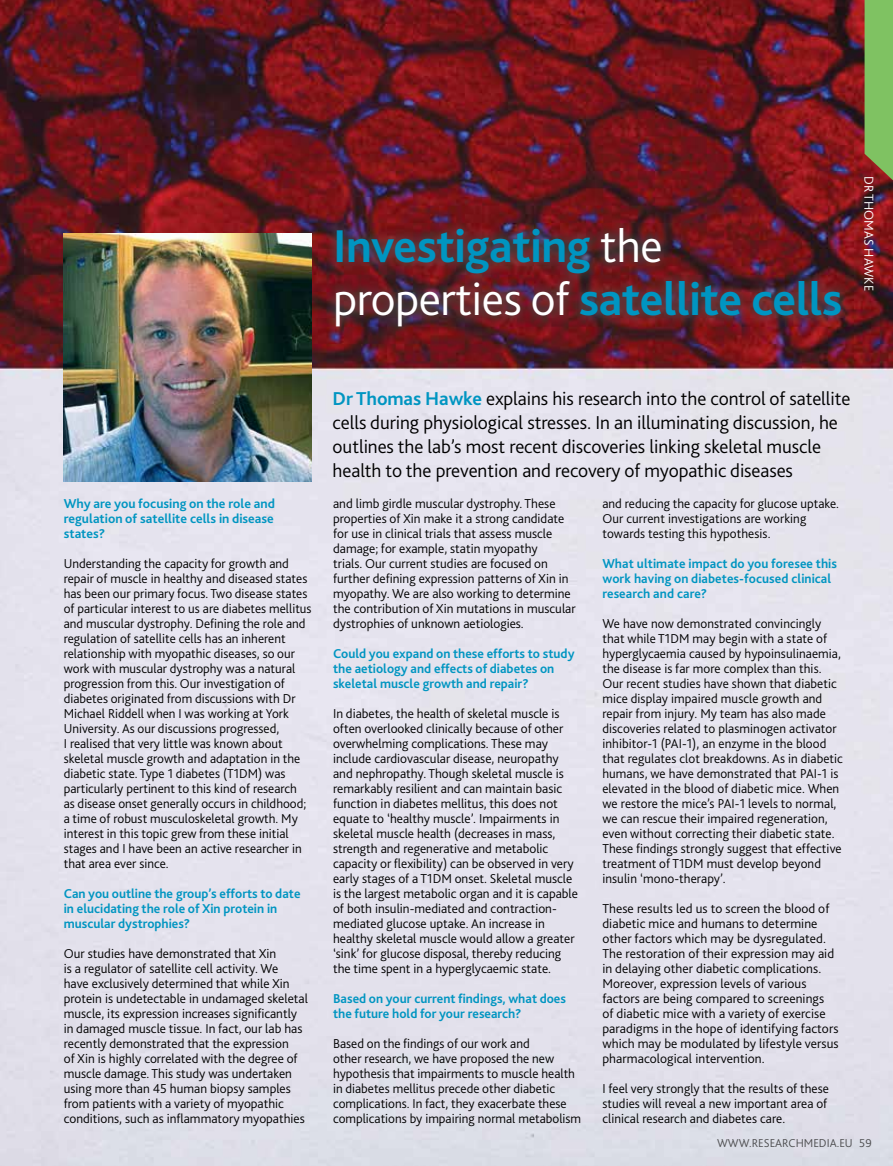
<style>
.page{position:relative;width:893px;height:1166px;background:#fff}
.page>*{position:absolute;margin:0;border:0;box-sizing:border-box;transform-origin:0 0}
.t1{font:700 48px/52.5px "Bliss 2";letter-spacing:-.01em;color:#0095c1}
.t2{font:300 19.5px/24px "Bliss 2";letter-spacing:-.005em;color:#000}
.t3{font:300 13.5px/15px "Bliss 2";color:#000}
.t4{font:700 13.5px/15px "Bliss 2";color:#0095c1}
.t5{font:300 13.5px "Bliss 2";color:#fff}
.t6{font:300 12px "Bliss 2";color:#4d4d4f}
.s1{font-weight:300;color:#fff}
.s2{font-weight:700;color:#0095c1}
</style>
<div class="page">
<img style="left:0;top:0;width:893px;height:1165px">
<img style="left:64px;top:233px;width:248px;height:248px">
<div style="left:324px;top:217px;width:528px;height:121px;background:#4d4d4f;opacity:.75"></div>
<svg style="left:864px;top:0;width:29px;height:180px;background:#80b25b"></svg>
<h1 class="t1" style="left:333px;top:219px;width:511px">Investigating <span class="s1">the properties of</span> satellite cells</h1>
<p class="t5" style="left:877px;top:176px;width:116px;rotate:90deg">Dr Thomas Hawke</p>
<p class="t4" style="left:64px;top:495px;width:213px;text-align:justify">Why are you focusing on the role and regulation of satellite cells in disease states?</p>
<p class="t3" style="left:64px;top:555px;width:249px">Understanding the capacity for growth and repair of muscle in healthy and diseased states has been our primary focus. Two disease states of particular interest to us are diabetes mellitus and muscular dystrophy. Defining the role and regulation of satellite cells has an inherent relationship with myopathic diseases, so our work with muscular dystrophy was a natural progression from this. Our investigation of diabetes originated from discussions with Dr Michael Riddell when I was working at York University. As our discussions progressed,<br>I realised that very little was known about skeletal muscle growth and adaptation in the diabetic state. Type 1 diabetes (T1DM) was particularly pertinent to this kind of research<br>as disease onset generally occurs in childhood; a time of robust musculoskeletal growth. My interest in this topic grew from these initial stages and I have been an active researcher in that area ever since.</p>
<p class="t4" style="left:64px;top:885px;width:238px">Can you outline the group’s efforts to date in elucidating the role of Xin protein in muscular dystrophies?</p>
<p class="t3" style="left:64px;top:945px;width:246px">Our studies have demonstrated that Xin<br>is a regulator of satellite cell activity. We<br>have exclusively determined that while Xin protein is undetectable in undamaged skeletal muscle, its expression increases significantly in damaged muscle tissue. In fact, our lab has recently demonstrated that the expression<br>of Xin is highly correlated with the degree of muscle damage. This study was undertaken using more than 45 human biopsy samples from patients with a variety of myopathic conditions, such as inflammatory myopathies</p>
<p class="t2" style="left:333px;top:386px;width:519px"><span class="s2">Dr Thomas Hawke</span> explains his research into the control of satellite cells during physiological stresses. In an illuminating discussion, he outlines the lab’s most recent discoveries linking skeletal muscle health to the prevention and recovery of myopathic diseases</p>
<p class="t3" style="left:333px;top:495px;width:244px">and limb girdle muscular dystrophy. These properties of Xin make it a strong candidate for use in clinical trials that assess muscle damage; for example, statin myopathy<br>trials. Our current studies are focused on further defining expression patterns of Xin in myopathy. We are also working to determine the contribution of Xin mutations in muscular dystrophies of unknown aetiologies.</p>
<p class="t4" style="left:333px;top:645px;width:243px">Could you expand on these efforts to study the aetiology and effects of diabetes on skeletal muscle growth and repair?</p>
<p class="t3" style="left:333px;top:705px;width:246px">In diabetes, the health of skeletal muscle is often overlooked clinically because of other overwhelming complications. These may include cardiovascular disease, neuropathy and nephropathy. Though skeletal muscle is remarkably resilient and can maintain basic function in diabetes mellitus, this does not equate to ‘healthy muscle’. Impairments in skeletal muscle health (decreases in mass, strength and regenerative and metabolic capacity or flexibility) can be observed in very early stages of a T1DM onset. Skeletal muscle is the largest metabolic organ and it is capable of both insulin-mediated and contraction&shy;mediated glucose uptake. An increase in healthy skeletal muscle would allow a greater ‘sink’ for glucose disposal, thereby reducing the time spent in a hyperglycaemic state.</p>
<p class="t4" style="left:333px;top:990px;width:234px">Based on your current findings, what does the future hold for your research?</p>
<p class="t3" style="left:333px;top:1035px;width:250px">Based on the findings of our work and<br>other research, we have proposed the new hypothesis that impairments to muscle health in diabetes mellitus precede other diabetic complications. In fact, they exacerbate these complications by impairing normal metabolism</p>
<p class="t3" style="left:602px;top:495px;width:238px">and reducing the capacity for glucose uptake.<br>Our current investigations are working towards testing this hypothesis.</p>
<p class="t4" style="left:602px;top:555px;width:236px">What ultimate impact do you foresee this work having on diabetes-focused clinical research and care?</p>
<p class="t3" style="left:602px;top:615px;width:242px">We have now demonstrated convincingly that while T1DM may begin with a state of hyperglycaemia caused by hypoinsulinaemia, the disease is far more complex than this.<br>Our recent studies have shown that diabetic mice display impaired muscle growth and repair from injury. My team has also made discoveries related to plasminogen activator inhibitor-1 (PAI-1), an enzyme in the blood that regulates clot breakdowns. As in diabetic humans, we have demonstrated that PAI-1 is elevated in the blood of diabetic mice. When we restore the mice’s PAI-1 levels to normal, we can rescue their impaired regeneration, even without correcting their diabetic state.<br>These findings strongly suggest that effective treatment of T1DM must develop beyond insulin ‘mono-therapy’.</p>
<p class="t3" style="left:602px;top:900px;width:238px">These results led us to screen the blood of diabetic mice and humans to determine other factors which may be dysregulated.<br>The restoration of their expression may aid in delaying other diabetic complications.<br>Moreover, expression levels of various factors are being compared to screenings<br>of diabetic mice with a variety of exercise paradigms in the hope of identifying factors which may be modulated by lifestyle versus pharmacological intervention.</p>
<p class="t3" style="left:602px;top:1080px;width:228px">I feel very strongly that the results of these studies will reveal a new important area of clinical research and diabetes care.</p>
<p class="t6" style="left:749px;top:1135px;width:124px">.researchm edia.eu 59</p>
</div>
